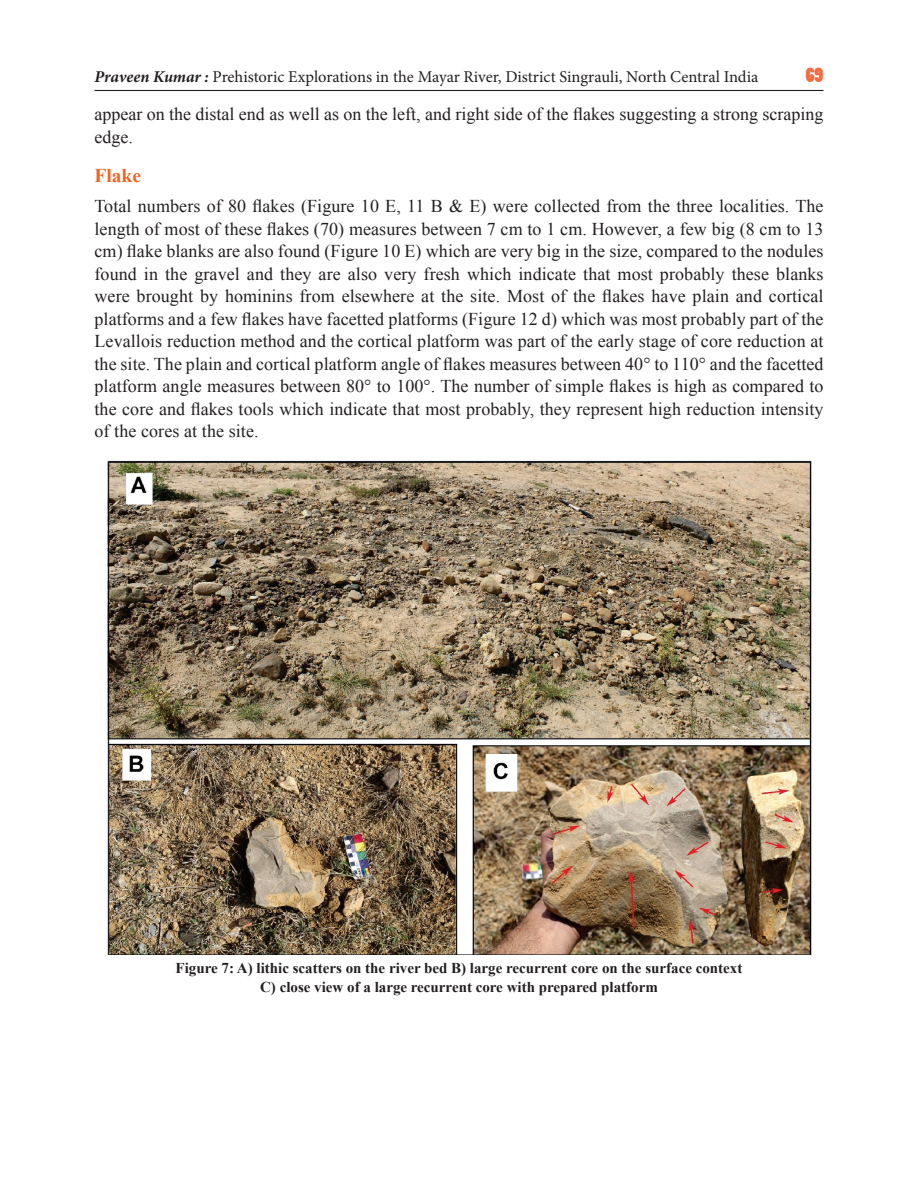
<style>
.page{position:relative;width:918px;height:1188px;background:#fff}
.page>*{position:absolute;margin:0;border:0;box-sizing:border-box;transform-origin:0 0}
.sub_head_1{font:700 19.5px "Times New Roman";color:#f06422}
.t1{font:19.5px "Poplar Std";color:#f26b41}
.Body_left{font:18px/22.5px "Times New Roman";color:#231f20}
.t2{font:16.5px "Minion Pro";color:#231f20}
.t3{font:700 15px/18.8px "Times New Roman";color:#231f20;text-align:center}
.s1{font-weight:700;font-style:italic}
</style>
<div class="page">
<hr style="left:94px;top:90px;width:730px;height:1px;background:#231f20">
<img style="left:107px;top:460px;width:704px;height:494px">
<p class="t2" style="left:94px;top:66px;width:665px"><span class="s1">Praveen Kumar :</span> Prehistoric Explorations in the Mayar River, District Singrauli, North Central India</p>
<p class="t1" style="left:806px;top:65px;width:19px">69</p>
<p class="Body_left" style="left:94px;top:103px;width:731px">appear on the distal end as well as on the left, and right side of the flakes suggesting a strong scraping edge.</p>
<p class="sub_head_1" style="left:94px;top:162px;width:48px">Flake</p>
<p class="Body_left" style="left:94px;top:195px;width:731px;text-align:justify">Total numbers of 80 flakes (Figure 10 E, 11 B &amp; E) were collected from the three localities. The length of most of these flakes (70) measures between 7 cm to 1 cm. However, a few big (8 cm to 13 cm) flake blanks are also found (Figure 10 E) which are very big in the size, compared to the nodules found in the gravel and they are also very fresh which indicate that most probably these blanks were brought by hominins from elsewhere at the site. Most of the flakes have plain and cortical platforms and a few flakes have facetted platforms (Figure 12 d) which was most probably part of the Levallois reduction method and the cortical platform was part of the early stage of core reduction at the site. The plain and cortical platform angle of flakes measures between 40° to 110° and the facetted platform angle measures between 80° to 100°. The number of simple flakes is high as compared to the core and flakes tools which indicate that most probably, they represent high reduction intensity of the cores at the site.</p>
<p class="t3" style="left:176px;top:958px;width:568px">Figure 7: A) lithic scatters on the river bed B) large recurrent core on the surface context<br>C) close view of a large recurrent core with prepared platform</p>
</div>
